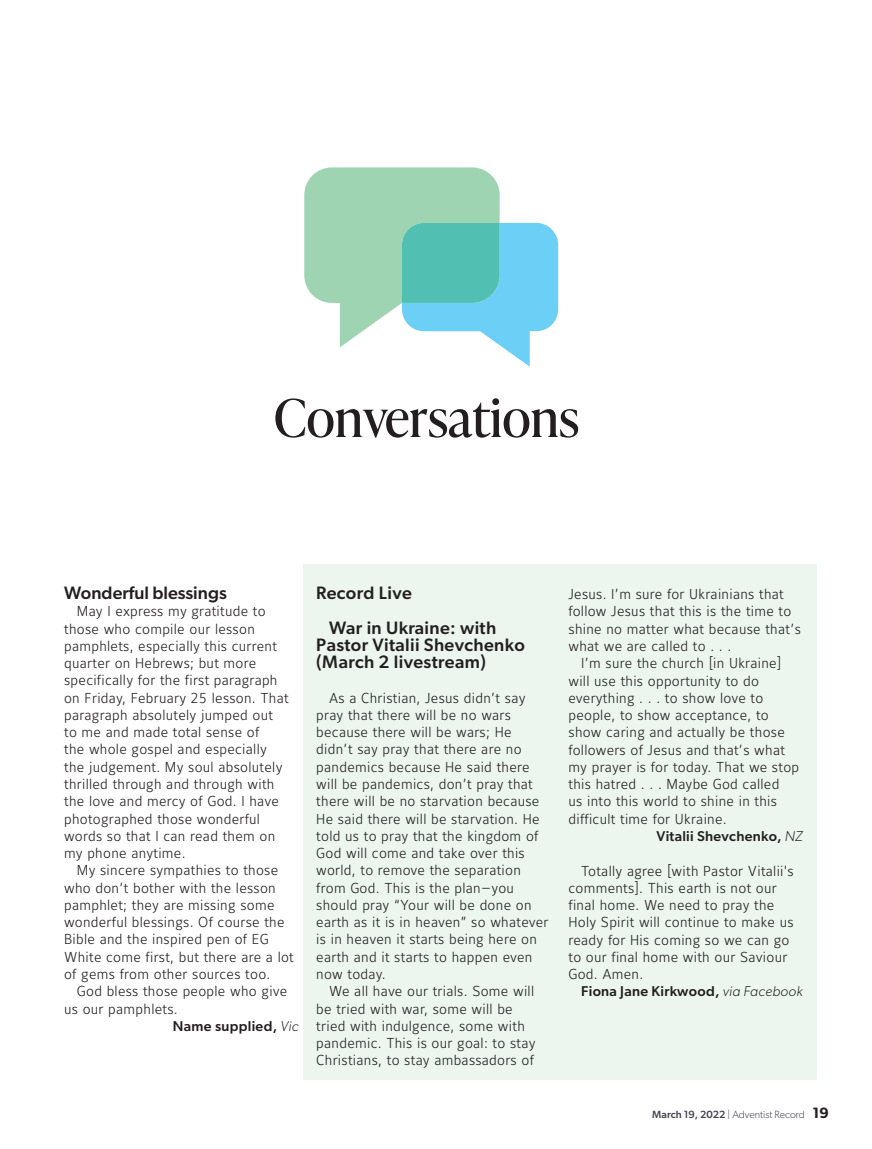
<style>
.page{position:relative;width:872px;height:1149px;background:#fff}
.page>*{position:absolute;margin:0;border:0;box-sizing:border-box;transform-origin:0 0}
.t1{font:52.05px "Ivy Presto Headline";color:#231f20}
.t2{font:500 18px/34.5px "Gibson";letter-spacing:.02em;color:#231f20}
.t3{font:500 18px "Gibson";color:#231f20}
.t4{font:14.25px/17.2px "Maurea Light Tf";letter-spacing:.02em;color:#231f20}
.t5{font:500 14.25px "Gibson";letter-spacing:.02em;color:#231f20}
.t6{font:300 10.5px "Gibson";color:#444250}
.s1{font-weight:300;font-style:italic}
.s2{font-weight:500}
.s3{font-weight:600;font-size:15px;color:#231f20}
</style>
<div class="page">
<div style="left:303px;top:564px;width:513px;height:515px;background:#ecf6ef"></div>
<svg style="left:304px;top:167px;width:254px;height:199px"></svg>
<h1 class="t1" style="left:274px;top:380px;width:307px">Conversations</h1>
<p class="t3" style="left:64px;top:582px;width:164px">Wonderful blessings</p>
<p class="t4" style="left:64px;top:603px;width:226px;text-indent:13px">May I express my gratitude to those who compile our lesson pamphlets, especially this current quarter on Hebrews; but more specifically for the first paragraph on Friday, February 25 lesson. That paragraph absolutely jumped out to me and made total sense of<br>the whole gospel and especially the judgement. My soul absolutely thrilled through and through with the love and mercy of God. I have photographed those wonderful words so that I can read them on my phone anytime.</p>
<p class="t4" style="left:64px;top:862px;width:231px;text-indent:13px">My sincere sympathies to those who don’t bother with the lesson pamphlet; they are missing some wonderful blessings. Of course the<br>Bible and the inspired pen of EG<br>White come first, but there are a lot of gems from other sources too.</p>
<p class="t4" style="left:64px;top:983px;width:225px;text-indent:13px">God bless those people who give us our pamphlets.</p>
<p class="t5" style="left:173px;top:1016px;width:127px">Name supplied, <span class="s1">Vic</span></p>
<p class="t2" style="left:329px;top:575px;width:169px;text-indent:-13px">Record Live<br>War in Ukraine: with</p>
<p class="t2" style="left:316px;top:635px;width:210px;line-height:17.2px">Pastor Vitalii Shevchenko (March 2 livestream)</p>
<p class="t4" style="left:316px;top:689px;width:234px;text-indent:13px">As a Christian, Jesus didn’t say pray that there will be no wars because there will be wars; He didn’t say pray that there are no pandemics because He said there will be pandemics, don’t pray that there will be no starvation because<br>He said there will be starvation. He told us to pray that the kingdom of<br>God will come and take over this world, to remove the separation from God. This is the plan—you should pray “Your will be done on earth as it is in heaven” so whatever is in heaven it starts being here on earth and it starts to happen even now today.</p>
<p class="t4" style="left:316px;top:983px;width:221px;text-indent:13px">We all have our trials. Some will be tried with war, some will be tried with indulgence, some with pandemic. This is our goal: to stay<br>Christians, to stay ambassadors of</p>
<p class="t4" style="left:568px;top:586px;width:234px">Jesus. I’m sure for Ukrainians that follow Jesus that this is the time to shine no matter what because that’s what we are called to . . .</p>
<p class="t4" style="left:568px;top:655px;width:232px;text-indent:13px">I’m sure the church [in Ukraine] will use this opportunity to do everything . . . to show love to people, to show acceptance, to show caring and actually be those followers of Jesus and that’s what my prayer is for today. That we stop this hatred . . . Maybe God called<br>us into this world to shine in this difficult time for Ukraine.</p>
<p class="t5" style="left:656px;top:827px;width:148px">Vitalii Shevchenko, <span class="s1">NZ</span></p>
<p class="t4" style="left:568px;top:862px;width:227px;text-indent:13px">Totally agree [with Pastor Vitalii's comments]. This earth is not our final home. We need to pray the<br>Holy Spirit will continue to make us ready for His coming so we can go to our final home with our Saviour<br>God. Amen.</p>
<p class="t5" style="left:581px;top:982px;width:223px">Fiona Jane Kirkwood, <span class="s1">via Facebook</span></p>
<p class="t6" style="left:652px;top:1107px;width:178px"><span class="s2">March 19, 2022</span> | Adventist Record <span class="s3">19</span></p>
</div>
